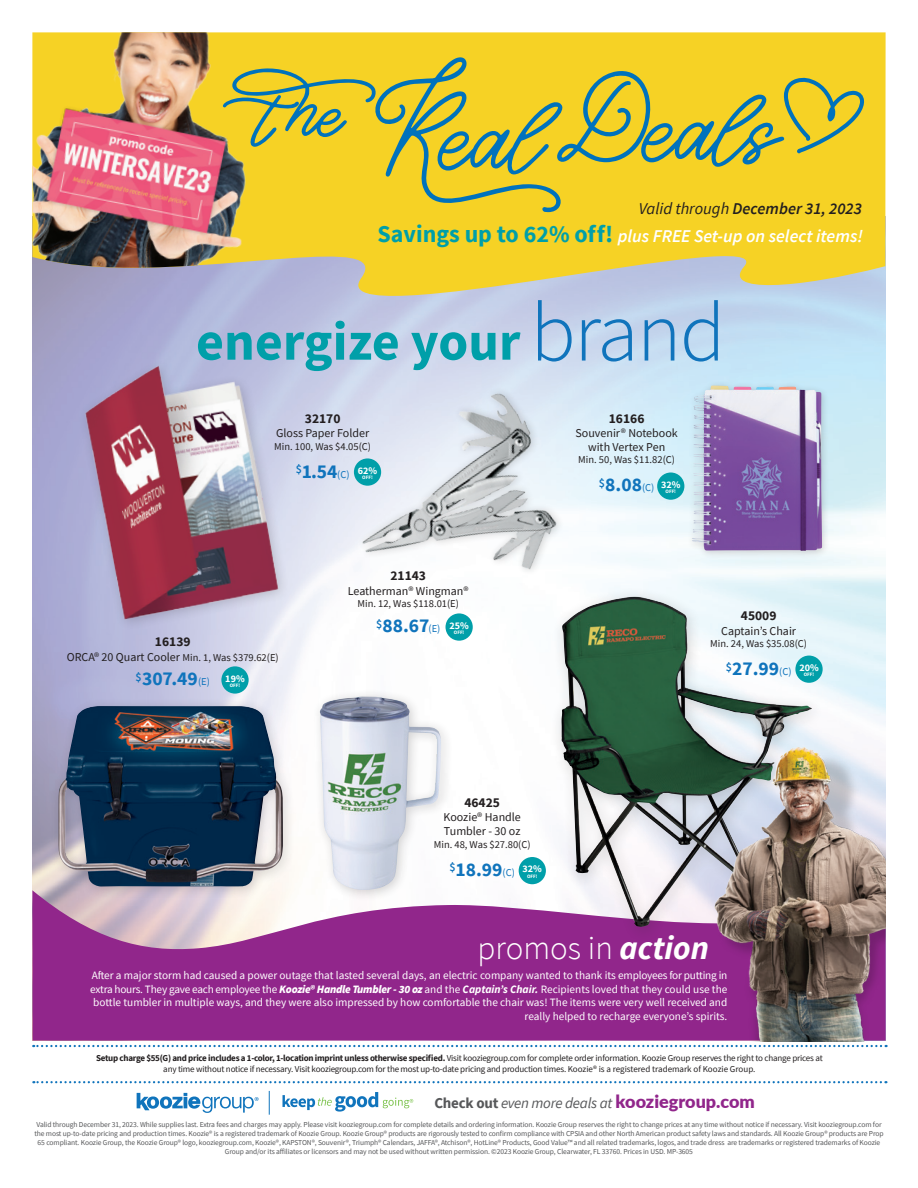
<style>
.page{position:relative;width:918px;height:1188px;background:#fff}
.page>*{position:absolute;margin:0;border:0;box-sizing:border-box;transform-origin:0 0}
.t1{font:300 84px "Source Sans Pro";letter-spacing:-.02em;color:#1074bc}
.t2{font:700 54px "Source Sans Pro";color:#009fa9}
.t3{font:300 33px "Source Sans Pro";color:#fff}
.t4{font:700 19.5px "Source Sans Pro";color:#1074bc}
.t5{font:italic 600 18px "Source Sans Pro";color:#fff}
.t6{font:italic 600 16.5px "Source Sans Pro";color:#231f20}
.t7{font:italic 15px "Source Sans Pro";letter-spacing:-.015em;color:#57585a}
.t8{font:700 13.5px "Source Sans Pro";color:#231f20}
.t9{font:12px "Source Sans Pro";color:#231f20}
.t10{font:11.25px/13.5px "Source Sans Pro";color:#fff;text-align:right}
.t11{font:10.5px "Source Sans Pro";color:#231f20}
.t12{font:700 10.2px "Source Sans Pro";color:#fff}
.t13{font:9px/10.8px "Source Sans Pro";letter-spacing:-.02em;color:#231f20;text-align:center}
.t14{font:7.5px/9px "Source Sans Pro";letter-spacing:-.01em;color:#57585a;text-align:center}
.t15{font:700 5.1px "Source Sans Pro";color:#fff}
.s1{font-weight:400}
.s2{font-weight:700;font-style:normal;font-size:24px;color:#009fa9}
.s3{font-weight:400;font-size:10.5px}
.s4{font-size:12px}
.s5{font-weight:700;font-style:italic}
.s6{font-weight:900;font-style:italic}
.s7{font-weight:700}
.s8{font-weight:700;font-style:normal}
.s9{font-family:"Lato";font-weight:900;font-style:normal;font-size:18px;color:#91268b}
</style>
<div class="page">
<svg style="left:282px;top:1092px;width:131px;height:20px"></svg>
<svg style="left:269px;top:1091px;width:1px;height:24px"></svg>
<svg style="left:137px;top:1093px;width:122px;height:20px"></svg>
<svg style="left:33px;top:1045px;width:854px;height:2px"></svg>
<svg style="left:33px;top:1081px;width:853px;height:2px"></svg>
<img style="left:32px;top:339px;width:854px;height:533px">
<img style="left:59px;top:339px;width:241px;height:301px">
<div style="left:686px;top:380px;width:144px;height:179px;background:#231f20;opacity:.2"></div>
<img style="left:693px;top:386px;width:19px;height:117px">
<div style="left:657px;top:473px;width:27px;height:27px;background:#009fa9;border-radius:50%"></div>
<svg style="left:32px;top:872px;width:654px;height:169px;background:#a04699"></svg>
<img style="left:317px;top:370px;width:281px;height:263px">
<div style="left:446px;top:613px;width:27px;height:28px;background:#009fa9;border-radius:50%"></div>
<div style="left:49px;top:697px;width:247px;height:203px;background:#231f20;opacity:.2"></div>
<img style="left:58px;top:706px;width:225px;height:181px">
<div style="left:550px;top:586px;width:276px;height:357px;background:#231f20;opacity:.2"></div>
<img style="left:561px;top:598px;width:251px;height:329px">
<div style="left:312px;top:688px;width:141px;height:214px;background:#fdfdfd"></div>
<img style="left:320px;top:696px;width:121px;height:195px">
<div style="left:519px;top:857px;width:27px;height:27px;background:#009fa9;border-radius:50%"></div>
<div style="left:795px;top:656px;width:28px;height:27px;background:#009fa9;border-radius:50%"></div>
<div style="left:221px;top:666px;width:28px;height:28px;background:#009fa9;border-radius:50%"></div>
<img style="left:686px;top:735px;width:200px;height:306px">
<div style="left:354px;top:458px;width:27px;height:28px;background:#009fa9;border-radius:50%"></div>
<svg style="left:32px;top:32px;width:854px;height:307px;background:#d6c984"></svg>
<img style="left:32px;top:32px;width:296px;height:238px">
<svg style="left:223px;top:57px;width:641px;height:155px;background:#d5c438"></svg>
<p class="t6" style="left:639px;top:197px;width:225px"><span class="s1">Valid through</span> December 31, 2023</p>
<p class="t5" style="left:378px;top:224px;width:487px"><span class="s2">Savings up to 62% off!</span> plus FREE Set-up on select items!</p>
<p class="t2" style="left:196px;top:305px;width:326px">energize your</p>
<p class="t8" style="left:305px;top:409px;width:37px">32170</p>
<p class="t9" style="left:276px;top:425px;width:95px">Gloss Paper Folder</p>
<p class="t11" style="left:274px;top:439px;width:98px">Min. 100, Was $4.05(C)</p>
<p class="t4" style="left:296px;top:458px;width:55px"><sup>$</sup>1.54<span class="s3">(C)</span></p>
<p class="t12" style="left:358px;top:463px;width:21px">62%</p>
<p class="t15" style="left:362px;top:474px;width:12px">OFF!</p>
<p class="t1" style="left:530px;top:281px;width:197px">brand</p>
<p class="t8" style="left:609px;top:409px;width:37px">16166</p>
<p class="t9" style="left:576px;top:425px;width:104px">Souvenir® Notebook</p>
<p class="t9" style="left:588px;top:439px;width:79px">with Vertex Pen</p>
<p class="t11" style="left:578px;top:453px;width:98px">Min. 50, Was $11.82(C)</p>
<p class="t4" style="left:599px;top:471px;width:57px"><sup>$</sup>8.08<span class="s3">(C)</span></p>
<p class="t12" style="left:661px;top:477px;width:21px">32%</p>
<p class="t15" style="left:666px;top:488px;width:12px">OFF!</p>
<p class="t8" style="left:155px;top:633px;width:37px">16139</p>
<p class="t11" style="left:67px;top:650px;width:213px"><span class="s4">ORCA® 20 Quart Cooler</span> Min. 1, Was $379.62(E)</p>
<p class="t4" style="left:136px;top:666px;width:76px"><sup>$</sup>307.49<span class="s3">(E)</span></p>
<p class="t12" style="left:225px;top:671px;width:21px">19%</p>
<p class="t15" style="left:230px;top:682px;width:12px">OFF!</p>
<p class="t8" style="left:390px;top:567px;width:37px">21143</p>
<p class="t9" style="left:348px;top:583px;width:122px">Leatherman® Wingman®</p>
<p class="t11" style="left:357px;top:597px;width:103px">Min. 12, Was $118.01(E)</p>
<p class="t4" style="left:376px;top:613px;width:66px"><sup>$</sup>88.67<span class="s3">(E)</span></p>
<p class="t12" style="left:449px;top:618px;width:21px">25%</p>
<p class="t15" style="left:454px;top:629px;width:12px">OFF!</p>
<p class="t8" style="left:741px;top:607px;width:37px">45009</p>
<p class="t9" style="left:721px;top:623px;width:76px">Captain’s Chair</p>
<p class="t11" style="left:710px;top:637px;width:98px">Min. 24, Was $35.08(C)</p>
<p class="t4" style="left:726px;top:656px;width:67px"><sup>$</sup>27.99<span class="s3">(C)</span></p>
<p class="t12" style="left:799px;top:660px;width:21px">20%</p>
<p class="t15" style="left:804px;top:671px;width:12px">OFF!</p>
<p class="t8" style="left:464px;top:793px;width:37px">46425</p>
<p class="t9" style="left:444px;top:809px;width:79px">Koozie® Handle</p>
<p class="t9" style="left:444px;top:824px;width:78px">Tumbler - 30 oz</p>
<p class="t11" style="left:434px;top:838px;width:98px">Min. 48, Was $27.80(C)</p>
<p class="t4" style="left:450px;top:856px;width:67px"><sup>$</sup>18.99<span class="s3">(C)</span></p>
<p class="t12" style="left:523px;top:862px;width:21px">32%</p>
<p class="t15" style="left:527px;top:872px;width:12px">OFF!</p>
<p class="t3" style="left:478px;top:928px;width:233px">promos in <span class="s5">action</span></p>
<p class="t10" style="left:90px;top:969px;width:639px">After a major storm had caused a power outage that lasted several days, an electric company wanted to thank its employees for putting in extra hours. They gave each employee the <span class="s6">Koozie® Handle Tumbler - 30 oz</span> and the <span class="s5">Captain’s Chair.</span> Recipients loved that they could use the bottle tumbler in multiple ways, and they were also impressed by how comfortable the chair was! The items were very well received and really helped to recharge everyone’s spirits.</p>
<p class="t13" style="left:96px;top:1053px;width:728px"><span class="s7">Setup charge $55(G) and price includes a 1-color, 1-location imprint unless otherwise specified.</span> Visit kooziegroup.com for complete order information. Koozie Group reserves the right to change prices at any time without notice if necessary. Visit kooziegroup.com for the most up-to-date pricing and production times. Koozie® is a registered trademark of Koozie Group.</p>
<h3 class="t7" style="left:434px;top:1093px;width:322px"><span class="s8">Check out</span> even more deals at <span class="s9">kooziegroup.com</span></h3>
<p class="t14" style="left:34px;top:1120px;width:851px">Valid through December 31, 2023. While supplies last. Extra fees and charges may apply. Please visit kooziegroup.com for complete details and ordering information. Koozie Group reserves the right to change prices at any time without notice if necessary. Visit kooziegroup.com for the most up-to-date pricing and production times. Koozie® is a registered trademark of Koozie Group. Koozie Group® products are rigorously tested to confirm compliance with CPSIA and other North American product safety laws and standards. All Koozie Group® products are Prop 65 compliant. Koozie Group, the Koozie Group® logo, kooziegroup.com, Koozie®, KAPSTON®, Souvenir®, Triumph® Calendars, JAFFA®, Atchison®, HotLine® Products, Good Value™ and all related trademarks, logos, and trade dress are trademarks or registered trademarks of Koozie Group and/or its affiliates or licensors and may not be used without written permission. ©2023 Koozie Group, Clearwater, FL 33760. Prices in USD. MP-3605</p>
</div>
